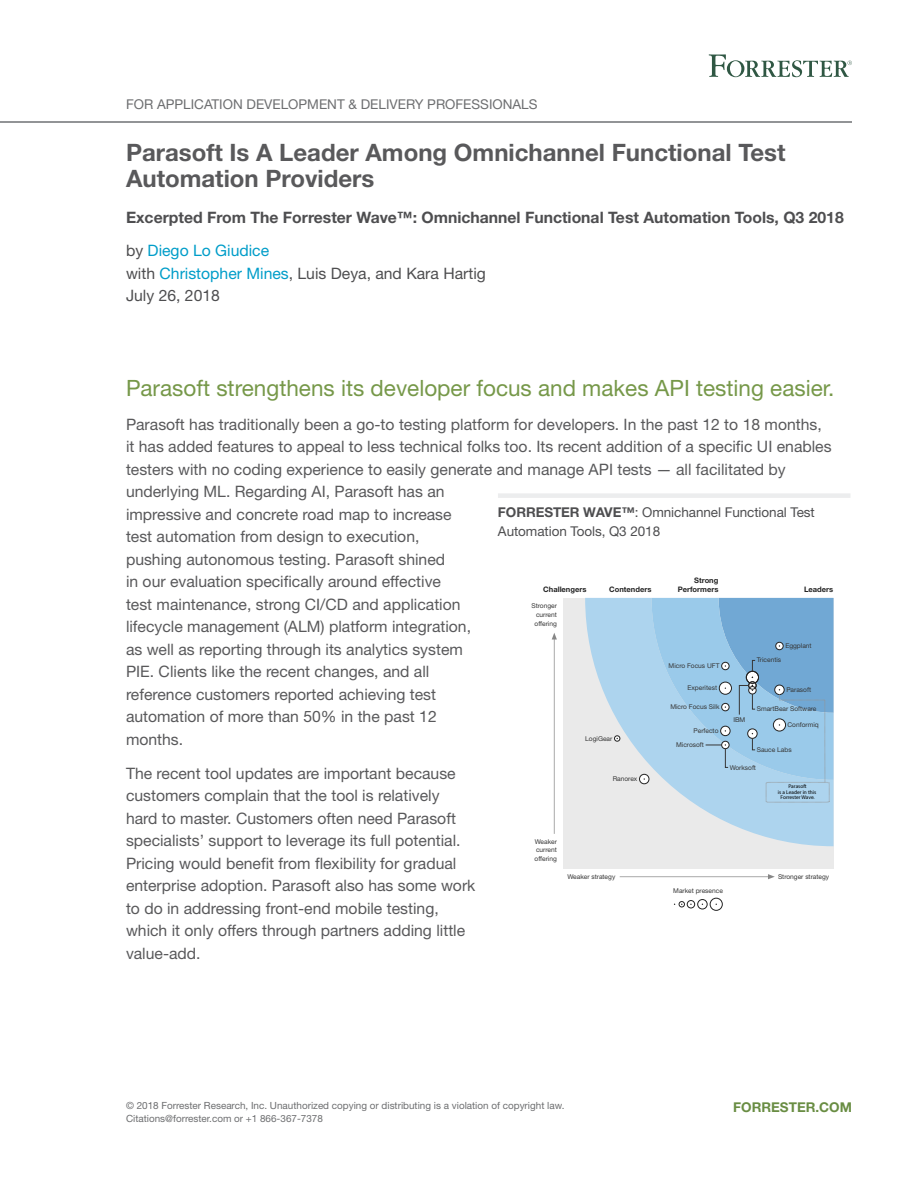
<style>
.page{position:relative;width:918px;height:1188px;background:#fff}
.page>*{position:absolute;margin:0;border:0;box-sizing:border-box;transform-origin:0 0}
.t1{font:700 24px/25.5px "Helvetica Neue LT Std";color:#59595b}
.t2{font:22.5px "Helvetica Neue LT Std";color:#769849}
.t3{font:15.75px/22.5px "Helvetica Neue LT Std";color:#59595b}
.t4{font:700 15.75px/33.8px "Helvetica Neue LT Std";color:#4e4e50}
.t5{font:15.75px/22.5px "Helvetica Neue LT Std";color:#4e4e50}
.t6{font:13.5px/18.8px "Helvetica Neue LT Std";letter-spacing:-.005em;color:#4e4e50}
.t7{font:13.5px "Helvetica Neue LT Std";color:#6d6e70}
.t8{font:700 13.5px "Helvetica Neue LT Std";color:#698d43}
.t9{font:700 13.5px "Helvetica Neue LT Std";color:#4e4e50}
.t10{font:9.9px/12.8px "Helvetica Neue LT Std";color:#6d6e70}
.t11{font:700 7.5px/8.7px "Helvetica Neue LT Std";color:#232323;text-align:right}
.t12{font:6.6px/8.7px "Helvetica Neue LT Std";color:#363636;text-align:justify}
.t13{font:5.4px/5.4px "Myriad Pro";color:#000;text-align:center}
.s1{font-weight:400}
.s2{font-weight:400;color:#009dc9}
.s3{color:#009dc9}
.s4{font-weight:700}
</style>
<div class="page">
<hr style="left:0;top:122px;width:852px;height:1px;background:#929496">
<svg style="left:709px;top:54px;width:143px;height:23px"></svg>
<hr style="left:554px;top:638px;width:1px;height:196px;background:#a9a9a9">
<svg style="left:552px;top:633px;width:5px;height:7px"></svg>
<hr style="left:620px;top:876px;width:150px;height:1px;background:#a9a9a9">
<svg style="left:768px;top:874px;width:7px;height:5px"></svg>
<div style="left:563px;top:598px;width:271px;height:270px;background:#eaeaea"></div>
<svg style="left:585px;top:598px;width:249px;height:248px"></svg>
<div style="left:687px;top:900px;width:8px;height:8px;border:1px solid #232323;border-radius:50%"></div>
<svg style="left:674px;top:901px;width:18px;height:6px"></svg>
<div style="left:698px;top:899px;width:9px;height:10px;border:1px solid #232323;border-radius:50%"></div>
<div style="left:710px;top:898px;width:12px;height:12px;border:1px solid #232323;border-radius:50%"></div>
<svg style="left:614px;top:736px;width:6px;height:5px"></svg>
<div style="left:640px;top:774px;width:9px;height:10px;background:#fff;border-radius:50%"></div>
<div style="left:639px;top:774px;width:10px;height:10px;border:1px solid #232323;border-radius:50%"></div>
<svg style="left:652px;top:598px;width:182px;height:205px;background:#96c2e2"></svg>
<div style="left:498px;top:493px;width:352px;height:5px;background:#ecedee"></div>
<p class="t7" style="left:126px;top:96px;width:48px">For Applicati</p>
<p class="t7" style="left:223px;top:96px;width:86px">on Developme</p>
<p class="t7" style="left:327px;top:96px;width:212px">nt &amp; Delivery Professi onals</p>
<h1 class="t1" style="left:126px;top:139px;width:661px">Parasoft Is A Leader Among Omnichannel Functional Test<br>Automation Providers</h1>
<p class="t4" style="left:126px;top:200px;width:719px">Excerpted From The Forrester Wave™: Omnichannel Functional Test Automation Tools, Q3 2018 <span class="s1">by</span> <span class="s2">Diego Lo Giudice</span></p>
<p class="t5" style="left:126px;top:262px;width:361px">with <span class="s3">Christopher Mines</span>, Luis Deya, and Kara Hartig<br>July 26, 2018</p>
<h2 class="t2" style="left:126px;top:375px;width:710px">Parasoft strengthens its developer focus and makes API testing easier.</h2>
<p class="t3" style="left:126px;top:413px;width:707px">Parasoft has traditionally been a go-to testing platform for developers. In the past 12 to 18 months, it has added features to appeal to less technical folks too. Its recent addition of a specific UI enables testers with no coding experience to easily generate and manage API tests — all facilitated by underlying ML. Regarding AI, Parasoft has an<br>impressive and concrete road map to increase<br>test automation from design to execution,<br>pushing autonomous testing. Parasoft shined<br>in our evaluation specifically around effective<br>test maintenance, strong CI/CD and application<br>lifecycle management (ALM) platform integration,<br>as well as reporting through its analytics system<br>PIE. Clients like the recent changes, and all<br>reference customers reported achieving test<br>automation of more than 50% in the past 12<br>months.</p>
<p class="t3" style="left:126px;top:762px;width:351px">The recent tool updates are important because customers complain that the tool is relatively<br>hard to master. Customers often need Parasoft specialists’ support to leverage its full potential.<br>Pricing would benefit from flexibility for gradual enterprise adoption. Parasoft also has some work to do in addressing front-end mobile testing, which it only offers through partners adding little value-add.</p>
<p class="t6" style="left:498px;top:503px;width:318px;text-indent:85px"><span class="s4">WAVE™</span>: Omnichannel Functional Test<br>Automation Tools, Q3 2018</p>
<p class="t9" style="left:498px;top:504px;width:10px">FORRESTER</p>
<p class="t11" style="left:678px;top:576px;width:42px">Strong<br>Performers</p>
<p class="t11" style="left:543px;top:585px;width:45px">Challengers</p>
<p class="t11" style="left:609px;top:585px;width:44px">Contenders</p>
<p class="t11" style="left:804px;top:585px;width:31px">Leaders</p>
<p class="t12" style="left:535px;top:602px;width:24px;text-indent:-3px">Stronger current offering</p>
<p class="t12" style="left:785px;top:642px;width:28px">Eggplant</p>
<p class="t12" style="left:757px;top:656px;width:26px">Tricentis</p>
<p class="t12" style="left:669px;top:662px;width:52px">Micro Focus UFT</p>
<p class="t12" style="left:687px;top:684px;width:31px">Experitest</p>
<p class="t12" style="left:670px;top:702px;width:51px">Micro Focus Silk</p>
<p class="t12" style="left:757px;top:704px;width:61px">SmartBear Software</p>
<p class="t12" style="left:693px;top:726px;width:26px">Perfecto</p>
<p class="t12" style="left:757px;top:745px;width:36px">Sauce Labs</p>
<p class="t12" style="left:786px;top:685px;width:26px">Parasoft</p>
<p class="t12" style="left:733px;top:715px;width:14px">IBM</p>
<p class="t12" style="left:788px;top:720px;width:33px">Conformiq</p>
<p class="t12" style="left:585px;top:734px;width:29px">LogiGear</p>
<p class="t12" style="left:676px;top:740px;width:29px">Microsoft</p>
<p class="t12" style="left:730px;top:763px;width:28px">Worksoft</p>
<p class="t12" style="left:613px;top:774px;width:26px">Ranorex</p>
<p class="t13" style="left:778px;top:784px;width:40px">Parasoft<br>is a Leader in this<br>Forrester Wave.</p>
<p class="t12" style="left:535px;top:837px;width:24px">Weaker current offering</p>
<p class="t12" style="left:568px;top:872px;width:49px">Weaker strategy</p>
<p class="t12" style="left:778px;top:872px;width:53px">Stronger strategy</p>
<p class="t12" style="left:673px;top:887px;width:51px">Market presence</p>
<p class="t10" style="left:126px;top:1099px;width:440px">© 2018 Forrester Research, Inc. Unauthorized copying or distributing is a violation of copyright law.<br>Citations@forrester.com or +1 866-367-7378</p>
<p class="t8" style="left:733px;top:1098px;width:120px">forrester.com</p>
</div>
